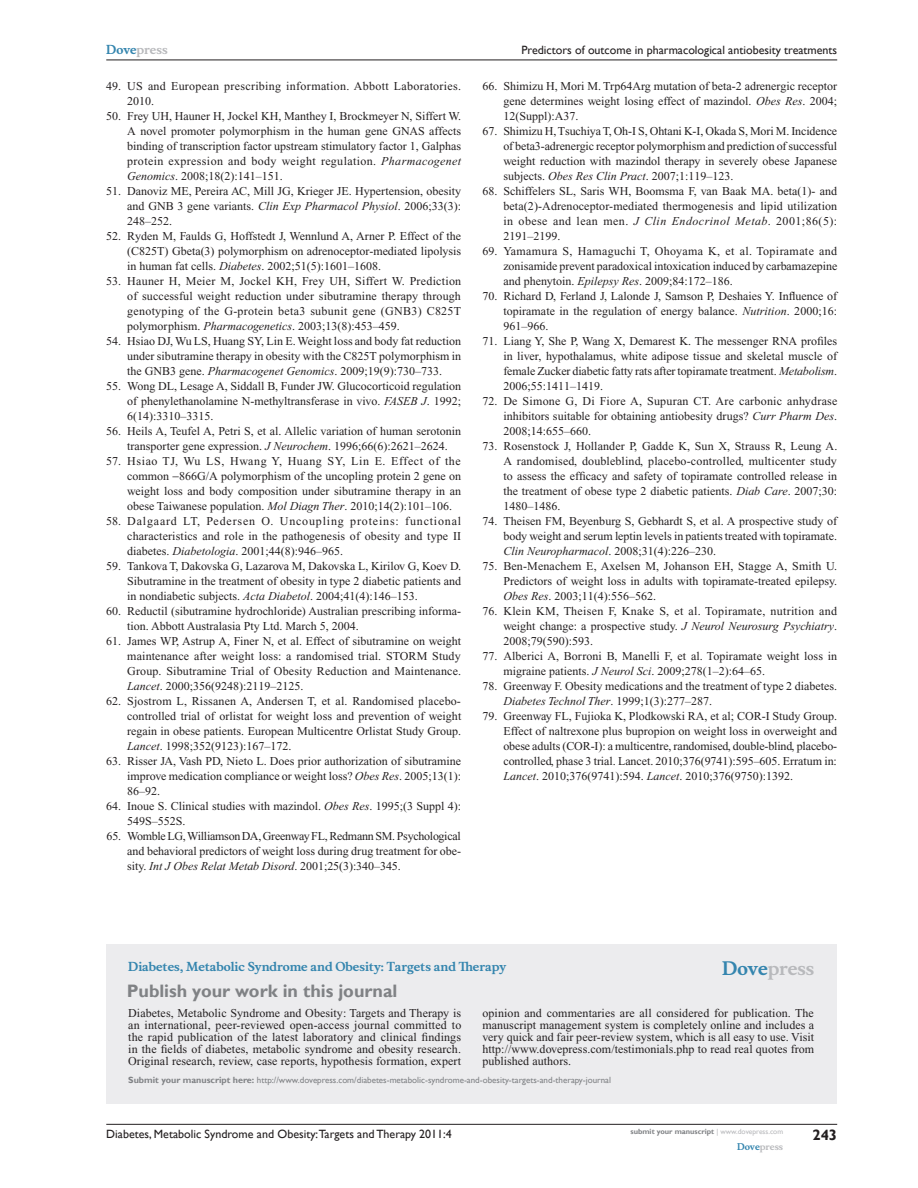
<style>
.page{position:relative;width:918px;height:1188px;background:#fff}
.page>*{position:absolute;margin:0;border:0;box-sizing:border-box;transform-origin:0 0}
.t1{font:700 18px "Gill Sans";color:#808285}
.t2{font:700 18px "Musee";color:#b8b9bc}
.t3{font:700 15px "Gill Sans";color:#231f20}
.t4{font:12px/15px "Times New Roman";color:#231f20;text-align:justify}
.t5{font:12px "Gill Sans";color:#231f20}
.t6{font:12px/15px "Times New Roman";letter-spacing:.025em;color:#231f20}
.t7{font:700 12px "Musee";color:#3485ae}
.t8{font:700 12px "Musee";color:#b8b9bc}
.t9{font:9px "Gill Sans";color:#808285}
.t10{font:700 9px "Musee";color:#b8b9bc}
.t11{font:700 7.5px "Gill Sans";color:#808285}
.s1{color:#3485ae}
.s2{font-style:italic}
.s3{font-weight:700}
.s4{font-weight:400;color:#b8b9bc}
</style>
<div class="page">
<div style="left:106px;top:944px;width:731px;height:159px;background:#ececee"></div>
<hr style="left:106px;top:1124px;width:731px;height:1px;background:#231f20">
<hr style="left:106px;top:60px;width:731px;height:1px;background:#231f20">
<p class="t8" style="left:106px;top:43px;width:63px"><span class="s1">Dove</span>press</p>
<p class="t6" style="left:127px;top:79px;width:335px;text-indent:-21px">49. US and European prescribing information. Abbott Laboratories.<br>2010.</p>
<p class="t4" style="left:127px;top:109px;width:335px;text-indent:-21px">50. Frey UH, Hauner H, Jockel KH, Manthey I, Brockmeyer N, Siffert W.<br>A novel promoter polymorphism in the human gene GNAS affects binding of transcription factor upstream stimulatory factor 1, Galphas protein expression and body weight regulation. <span class="s2">Pharmacogenet Genomics</span>. 2008;18(2):141–151.</p>
<p class="t4" style="left:127px;top:184px;width:335px;text-indent:-21px">51. Danoviz ME, Pereira AC, Mill JG, Krieger JE. Hypertension, obesity and GNB 3 gene variants. <span class="s2">Clin Exp Pharmacol Physiol</span>. 2006;33(3):<br>248–252.</p>
<p class="t4" style="left:127px;top:229px;width:335px;text-indent:-21px">52. Ryden M, Faulds G, Hoffstedt J, Wennlund A, Arner P. Effect of the (C825T) Gbeta(3) polymorphism on adrenoceptor-mediated lipolysis in human fat cells. <span class="s2">Diabetes</span>. 2002;51(5):1601–1608.</p>
<p class="t4" style="left:127px;top:274px;width:336px;text-indent:-21px">53. Hauner H, Meier M, Jockel KH, Frey UH, Siffert W. Prediction of successful weight reduction under sibutramine therapy through genotyping of the G-protein beta3 subunit gene (GNB3) C825T polymorphism. <span class="s2">Pharmacogenetics</span>. 2003;13(8):453–459.</p>
<p class="t4" style="left:127px;top:334px;width:335px;text-indent:-21px">54. Hsiao DJ, Wu LS, Huang SY, Lin E. Weight loss and body fat reduction under sibutramine therapy in obesity with the C825T polymorphism in the GNB3 gene. <span class="s2">Pharmacogenet Genomics</span>. 2009;19(9):730–733.</p>
<p class="t4" style="left:127px;top:379px;width:335px;text-indent:-21px">55. Wong DL, Lesage A, Siddall B, Funder JW. Glucocorticoid regulation of phenylethanolamine N-methyltransferase in vivo. <span class="s2">FASEB J</span>. 1992; 6(14):3310–3315.</p>
<p class="t4" style="left:127px;top:424px;width:335px;text-indent:-21px">56. Heils A, Teufel A, Petri S, et al. Allelic variation of human serotonin transporter gene expression. <span class="s2">J Neurochem</span>. 1996;66(6):2621–2624.</p>
<p class="t4" style="left:127px;top:454px;width:335px;text-indent:-21px">57. Hsiao TJ, Wu LS, Hwang Y, Huang SY, Lin E. Effect of the common 866G/A polymorphism of the uncopling protein 2 gene on weight loss and body composition under sibutramine therapy in an obese Taiwanese population. <span class="s2">Mol Diagn Ther</span>. 2010;14(2):101–106.</p>
<p class="t4" style="left:127px;top:514px;width:336px;text-indent:-21px">58. Dalgaard LT, Pedersen O. Uncoupling proteins: functional characteristics and role in the pathogenesis of obesity and type II diabetes. <span class="s2">Diabetologia</span>. 2001;44(8):946–965.</p>
<p class="t4" style="left:127px;top:559px;width:335px;text-indent:-21px">59. Tankova T, Dakovska G, Lazarova M, Dakovska L, Kirilov G, Koev D.<br>Sibutramine in the treatment of obesity in type 2 diabetic patients and in nondiabetic subjects. <span class="s2">Acta Diabetol</span>. 2004;41(4):146–153.</p>
<p class="t4" style="left:127px;top:604px;width:335px;text-indent:-21px">60. Reductil (sibutramine hydrochloride) Australian prescribing informa&shy;tion. Abbott Australasia Pty Ltd. March 5, 2004.</p>
<p class="t4" style="left:127px;top:634px;width:335px;text-indent:-21px">61. James WP, Astrup A, Finer N, et al. Effect of sibutramine on weight maintenance after weight loss: a randomised trial. STORM Study Group. Sibutramine Trial of Obesity Reduction and Maintenance.<br><span class="s2">Lancet</span>. 2000;356(9248):2119–2125.</p>
<p class="t4" style="left:127px;top:694px;width:336px;text-indent:-21px">62. Sjostrom L, Rissanen A, Andersen T, et al. Randomised placebo&shy;controlled trial of orlistat for weight loss and prevention of weight regain in obese patients. European Multicentre Orlistat Study Group.<br><span class="s2">Lancet</span>. 1998;352(9123):167–172.</p>
<p class="t4" style="left:127px;top:754px;width:335px;text-indent:-21px">63. Risser JA, Vash PD, Nieto L. Does prior authorization of sibutramine improve medication compliance or weight loss? <span class="s2">Obes Res</span>. 2005;13(1):<br>86–92.</p>
<p class="t4" style="left:127px;top:799px;width:335px;text-indent:-21px">64. Inoue S. Clinical studies with mazindol. <span class="s2">Obes Res</span>. 1995;(3 Suppl 4):<br>549S–552S.</p>
<p class="t4" style="left:127px;top:829px;width:335px;text-indent:-21px">65. Womble LG, Williamson DA, Greenway FL, Redmann SM. Psychological and behavioral predictors of weight loss during drug treatment for obe&shy;sity. <span class="s2">Int J Obes Relat Metab Disord</span>. 2001;25(3):340–345.</p>
<p class="t5" style="left:521px;top:43px;width:317px">Predictors of outcome in pharmacological antiobesity treatments</p>
<p class="t4" style="left:503px;top:79px;width:335px;text-indent:-21px">66. Shimizu H, Mori M. Trp64Arg mutation of beta-2 adrenergic receptor gene determines weight losing effect of mazindol. <span class="s2">Obes Res</span>. 2004; 12(Suppl):A37.</p>
<p class="t4" style="left:503px;top:124px;width:335px;text-indent:-21px">67. Shimizu H, Tsuchiya T, Oh-I S, Ohtani K-I, Okada S, Mori M. Incidence of beta3-adrenergic receptor polymorphism and prediction of successful weight reduction with mazindol therapy in severely obese Japanese subjects. <span class="s2">Obes Res Clin Pract</span>. 2007;1:119–123.</p>
<p class="t4" style="left:503px;top:184px;width:335px;text-indent:-21px">68. Schiffelers SL, Saris WH, Boomsma F, van Baak MA. beta(1)- and beta(2)-Adrenoceptor-mediated thermogenesis and lipid utilization in obese and lean men. <span class="s2">J Clin Endocrinol Metab</span>. 2001;86(5):<br>2191–2199.</p>
<p class="t4" style="left:503px;top:244px;width:336px;text-indent:-21px">69. Yamamura S, Hamaguchi T, Ohoyama K, et al. Topiramate and zonisamide prevent paradoxical intoxication induced by carbamazepine and phenytoin. <span class="s2">Epilepsy Res</span>. 2009;84:172–186.</p>
<p class="t4" style="left:503px;top:289px;width:335px;text-indent:-21px">70. Richard D, Ferland J, Lalonde J, Samson P, Deshaies Y. Influence of topiramate in the regulation of energy balance. <span class="s2">Nutrition</span>. 2000;16:<br>961–966.</p>
<p class="t4" style="left:503px;top:334px;width:335px;text-indent:-21px">71. Liang Y, She P, Wang X, Demarest K. The messenger RNA profiles in liver, hypothalamus, white adipose tissue and skeletal muscle of female Zucker diabetic fatty rats after topiramate treatment. <span class="s2">Metabolism</span>.<br>2006;55:1411–1419.</p>
<p class="t4" style="left:503px;top:394px;width:336px;text-indent:-21px">72. De Simone G, Di Fiore A, Supuran CT. Are carbonic anhydrase inhibitors suitable for obtaining antiobesity drugs? <span class="s2">Curr Pharm Des</span>.<br>2008;14:655–660.</p>
<p class="t4" style="left:503px;top:439px;width:336px;text-indent:-21px">73. Rosenstock J, Hollander P, Gadde K, Sun X, Strauss R, Leung A.<br>A randomised, doubleblind, placebo-controlled, multicenter study to assess the efficacy and safety of topiramate controlled release in the treatment of obese type 2 diabetic patients. <span class="s2">Diab Care</span>. 2007;30:<br>1480–1486.</p>
<p class="t4" style="left:503px;top:514px;width:335px;text-indent:-21px">74. Theisen FM, Beyenburg S, Gebhardt S, et al. A prospective study of body weight and serum leptin levels in patients treated with topiramate.<br><span class="s2">Clin Neuropharmacol</span>. 2008;31(4):226–230.</p>
<p class="t4" style="left:503px;top:559px;width:335px;text-indent:-21px">75. Ben-Menachem E, Axelsen M, Johanson EH, Stagge A, Smith U.<br>Predictors of weight loss in adults with topiramate-treated epilepsy.<br><span class="s2">Obes Res</span>. 2003;11(4):556–562.</p>
<p class="t4" style="left:503px;top:604px;width:335px;text-indent:-21px">76. Klein KM, Theisen F, Knake S, et al. Topiramate, nutrition and weight change: a prospective study. <span class="s2">J Neurol Neurosurg Psychiatry</span>.<br>2008;79(590):593.</p>
<p class="t4" style="left:503px;top:649px;width:335px;text-indent:-21px">77. Alberici A, Borroni B, Manelli F, et al. Topiramate weight loss in migraine patients. <span class="s2">J Neurol Sci</span>. 2009;278(1–2):64–65.</p>
<p class="t4" style="left:503px;top:679px;width:335px;text-indent:-21px">78. Greenway F. Obesity medications and the treatment of type 2 diabetes.<br><span class="s2">Diabetes Technol Ther</span>. 1999;1(3):277–287.</p>
<p class="t4" style="left:503px;top:709px;width:335px;text-indent:-21px">79. Greenway FL, Fujioka K, Plodkowski RA, et al; COR-I Study Group.<br>Effect of naltrexone plus bupropion on weight loss in overweight and obese adults (COR-I): a multicentre, randomised, double-blind, placebo&shy;controlled, phase 3 trial. Lancet. 2010;376(9741):595–605. Erratum in:<br><span class="s2">Lancet</span>. 2010;376(9741):594. <span class="s2">Lancet</span>. 2010;376(9750):1392.</p>
<p class="t7" style="left:128px;top:959px;width:379px">Diabetes, Metabolic Syndrome and Obesity: Targets and Therapy</p>
<h1 class="t1" style="left:127px;top:980px;width:272px">Publish your work in this journal</h1>
<h1 class="t2" style="left:722px;top:958px;width:94px"><span class="s1">Dove</span>press</h1>
<p class="t4" style="left:128px;top:1007px;width:335px;line-height:12px">Diabetes, Metabolic Syndrome and Obesity: Targets and Therapy is an international, peer-reviewed open-access journal committed to the rapid publication of the latest laboratory and clinical findings in the fields of diabetes, metabolic syndrome and obesity research.<br>Original research, review, case reports, hypothesis formation, expert</p>
<p class="t4" style="left:482px;top:1007px;width:333px;line-height:12px">opinion and commentaries are all considered for publication. The manuscript management system is completely online and includes a very quick and fair peer-review system, which is all easy to use. Visit http://www.dovepress.com/testimonials.php to read real quotes from published authors.</p>
<p class="t9" style="left:128px;top:1075px;width:484px"><span class="s3">Submit your manuscript here:</span> http://www.dovepress.com/diabetes-metabolic-syndrome-and-obesity-targets-and-therapy-journal</p>
<p class="t5" style="left:106px;top:1127px;width:347px">Diabetes, Metabolic Syndrome and Obesity:Targets and Therapy 2011:4</p>
<p class="t11" style="left:631px;top:1127px;width:154px">submit your manuscript <span class="s4">| www.dovepress.com</span></p>
<p class="t10" style="left:737px;top:1141px;width:48px"><span class="s1">Dove</span>press</p>
<p class="t3" style="left:812px;top:1126px;width:26px">243</p>
</div>
